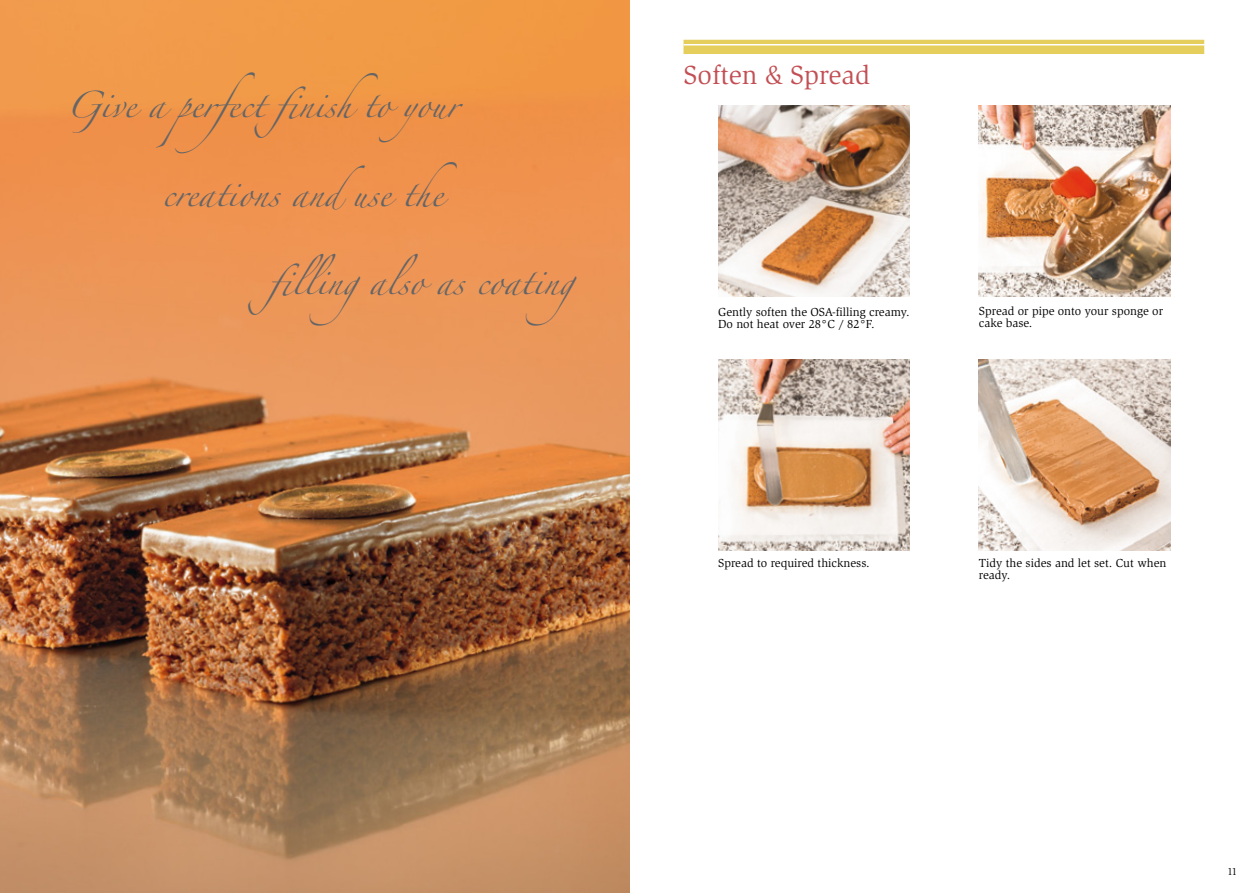
<style>
.page{position:relative;width:1259px;height:893px;background:#fff}
.page>*{position:absolute;margin:0;border:0;box-sizing:border-box;transform-origin:0 0}
.t1{font:27px "Slimbach";color:#c34f54}
.t2{font:24px "Zapfino";color:#646567}
.t3{font:12px/12px "Slimbach";color:#000}
.t4{font:10.5px "Slimbach";color:#000}
</style>
<div class="page">
<img style="left:0;top:0;width:629px;height:893px">
<div style="left:683px;top:40px;width:521px;height:14px;background:#e6ce5c"></div>
<hr style="left:683px;top:44px;width:522px;height:1px;background:#fff">
<img style="left:718px;top:106px;width:191px;height:191px">
<img style="left:979px;top:106px;width:191px;height:191px">
<img style="left:718px;top:359px;width:191px;height:191px">
<img style="left:979px;top:359px;width:191px;height:191px">
<h2 class="t2" style="left:66px;top:95px;width:394px">Give a perfect finishto your</h2>
<h2 class="t2" style="left:162px;top:183px;width:296px">creations anduse the</h2>
<h2 class="t2" style="left:270px;top:272px;width:341px">fillingalso as coating</h2>
<h1 class="t1" style="left:683px;top:59px;width:188px">Soften &amp; Spread</h1>
<p class="t3" style="left:718px;top:306px;width:193px">Gently soften the OSA-filling creamy.<br>Do not heat over 28°C / 82°F.</p>
<p class="t3" style="left:979px;top:305px;width:186px">Spread or pipe onto your sponge or cake base.</p>
<p class="t3" style="left:718px;top:557px;width:153px">Spread to required thickness.</p>
<p class="t3" style="left:979px;top:557px;width:189px">Tidy the sides and let set. Cut when ready.</p>
<p class="t4" style="left:1227px;top:866px;width:11px">11</p>
</div>
